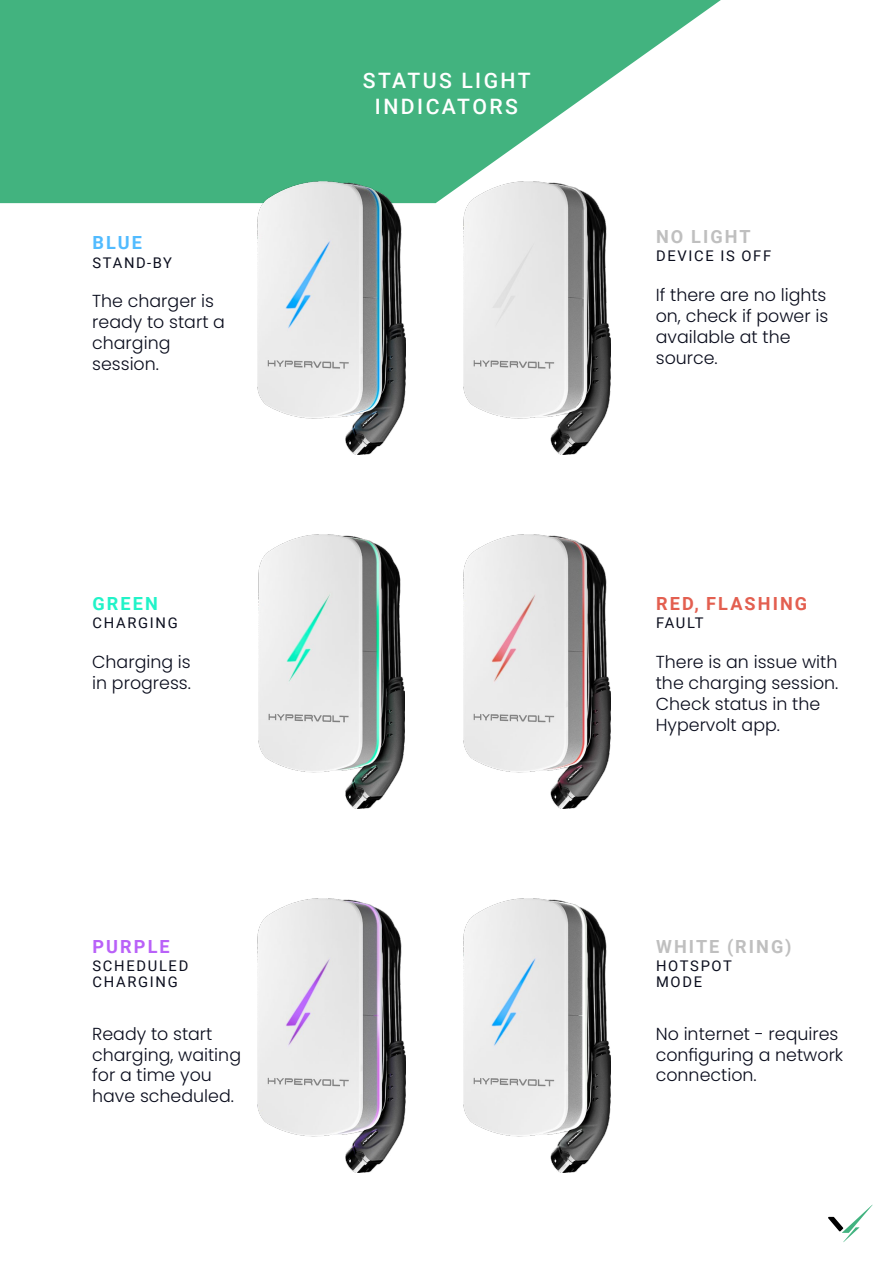
<style>
.page{position:relative;width:893px;height:1263px;background:#fff}
.page>*{position:absolute;margin:0;border:0;box-sizing:border-box;transform-origin:0 0}
.t1{font:500 21.3px/26px "Roboto";letter-spacing:.115em;color:#fff;text-align:center}
.t2{font:700 18.15px "Roboto";letter-spacing:.115em;color:#bfbfbf}
.t3{font:700 18.15px "Roboto";letter-spacing:.115em;color:#e35f50}
.t4{font:700 18.15px "Roboto";letter-spacing:.115em;color:#b961f8}
.t5{font:700 18.15px "Roboto";letter-spacing:.115em;color:#21f3c8}
.t6{font:700 18.15px "Roboto";color:#51bbff}
.t7{font:300 17.4px/20.9px "Poppins";color:#0a0d1d}
.t8{font:14.7px/15.1px "Roboto";letter-spacing:.115em;color:#0a0d1d}
</style>
<div class="page">
<svg style="left:0;top:0;width:721px;height:203px;fill:#42b37f"></svg>
<img style="left:258px;top:182px;width:147px;height:273px">
<img style="left:464px;top:899px;width:147px;height:273px">
<img style="left:258px;top:535px;width:147px;height:273px">
<img style="left:464px;top:182px;width:147px;height:273px">
<img style="left:258px;top:899px;width:147px;height:273px">
<img style="left:464px;top:535px;width:147px;height:273px">
<svg style="left:828px;top:1205px;width:44px;height:37px"></svg>
<p class="t6" style="left:93px;top:230px;width:51px">BLUE</p>
<p class="t8" style="left:92px;top:254px;width:81px">STAND-BY</p>
<p class="t7" style="left:92px;top:291px;width:134px">The charger is ready to start a charging session.</p>
<p class="t5" style="left:93px;top:590px;width:67px">GREEN</p>
<p class="t8" style="left:92px;top:615px;width:87px">CHARGING</p>
<p class="t7" style="left:92px;top:651px;width:100px">Charging is in progress.</p>
<p class="t4" style="left:93px;top:934px;width:79px">PURPLE</p>
<p class="t8" style="left:92px;top:958px;width:97px">SCHEDULED<br>CHARGING</p>
<p class="t7" style="left:92px;top:1023px;width:150px">Ready to start charging, waiting for a time you have scheduled.</p>
<p class="t1" style="left:363px;top:67px;width:169px">STATUS LIGHT<br>INDICATORS</p>
<p class="t2" style="left:656px;top:224px;width:96px">NO LIGHT</p>
<p class="t8" style="left:656px;top:248px;width:117px">DEVICE IS OFF</p>
<p class="t7" style="left:656px;top:285px;width:174px">If there are no lights on, check if power is available at the source.</p>
<p class="t3" style="left:656px;top:590px;width:153px">RED, FLASHING</p>
<p class="t8" style="left:656px;top:615px;width:49px">FAULT</p>
<p class="t7" style="left:656px;top:651px;width:184px">There is an issue with the charging session.<br>Check status in the<br>Hypervolt app.</p>
<p class="t2" style="left:656px;top:934px;width:137px">WHITE (RING)</p>
<p class="t8" style="left:656px;top:958px;width:78px">HOTSPOT<br>MODE</p>
<p class="t7" style="left:656px;top:1023px;width:189px">No internet - requires configuring a network connection.</p>
</div>
